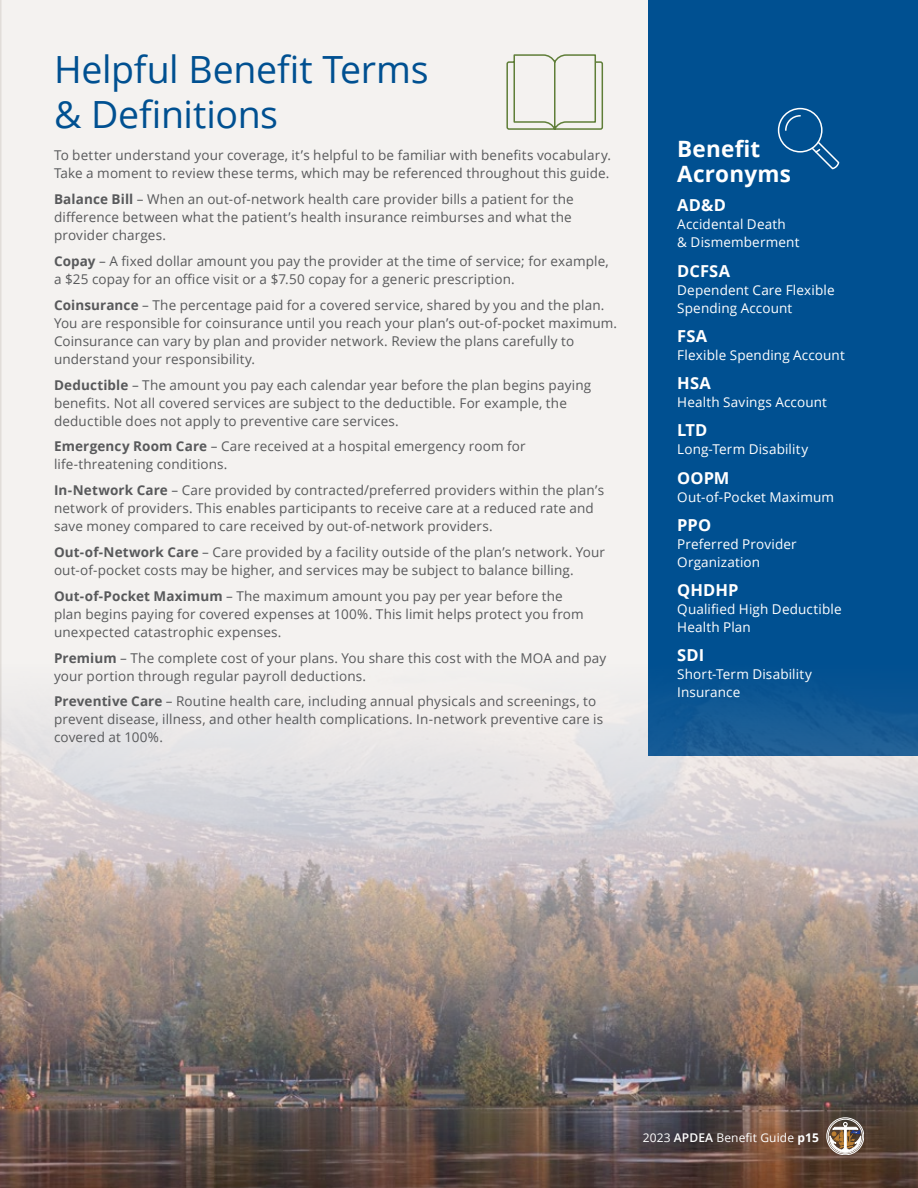
<style>
.page{position:relative;width:918px;height:1188px;background:#fff}
.page>*{position:absolute;margin:0;border:0;box-sizing:border-box;transform-origin:0 0}
.t1{font:37.5px/45px "Open Sans";letter-spacing:-.01em;color:#005091}
.t2{font:700 22.5px/25.5px "Open Sans";letter-spacing:.01em;color:#fff}
.t3{font:700 16.5px "Open Sans";letter-spacing:.005em;color:#fff}
.t4{font:13.5px/18px "Open Sans";letter-spacing:.01em;color:#58595b}
.t5{font:13.5px/18px "Open Sans";letter-spacing:.01em;color:#fff}
.t6{font:12px "Open Sans";letter-spacing:.01em;color:#fff}
.s1{font-weight:700}
.s2{font-weight:600}
</style>
<div class="page">
<div style="left:0;top:0;width:648px;height:664px;background:#f4f2f0"></div>
<div style="left:648px;top:0;width:270px;height:756px;background:#005091"></div>
<img style="left:0;top:664px;width:918px;height:524px">
<div style="left:827px;top:1118px;width:37px;height:37px;border:1px solid #fff;border-radius:50%"></div>
<div style="left:828px;top:1119px;width:34px;height:34px;border:1px solid #fff;border-radius:50%"></div>
<svg style="left:829px;top:1122px;width:33px;height:30px"></svg>
<div style="left:778px;top:108px;width:45px;height:45px;border:2px solid #fff;border-radius:50%"></div>
<svg style="left:784px;top:114px;width:56px;height:56px"></svg>
<svg style="left:506px;top:54px;width:98px;height:78px"></svg>
<h1 class="t1" style="left:54px;top:46px;width:376px">Helpful Benefit Terms &amp; Definitions</h1>
<p class="t4" style="left:54px;top:146px;width:559px">To better understand your coverage, it’s helpful to be familiar with benefits vocabulary.<br>Take a moment to review these terms, which may be referenced throughout this guide.</p>
<p class="t4" style="left:54px;top:190px;width:521px"><span class="s1">Balance Bill</span> – When an out-of-network health care provider bills a patient for the difference between what the patient’s health insurance reimburses and what the provider charges.</p>
<p class="t4" style="left:54px;top:252px;width:556px"><span class="s1">Copay</span> – A fixed dollar amount you pay the provider at the time of service; for example, a $25 copay for an office visit or a $7.50 copay for a generic prescription.</p>
<p class="t4" style="left:54px;top:295px;width:565px"><span class="s1">Coinsurance</span> – The percentage paid for a covered service, shared by you and the plan.<br>You are responsible for coinsurance until you reach your plan’s out-of-pocket maximum.<br>Coinsurance can vary by plan and provider network. Review the plans carefully to understand your responsibility.</p>
<p class="t4" style="left:54px;top:375px;width:539px"><span class="s1">Deductible</span> – The amount you pay each calendar year before the plan begins paying benefits. Not all covered services are subject to the deductible. For example, the deductible does not apply to preventive care services.</p>
<p class="t4" style="left:54px;top:437px;width:473px"><span class="s1">Emergency Room Care</span> – Care received at a hospital emergency room for life-threatening conditions.</p>
<p class="t4" style="left:54px;top:481px;width:552px"><span class="s1">In-Network Care</span> – Care provided by contracted/preferred providers within the plan’s network of providers. This enables participants to receive care at a reduced rate and save money compared to care received by out-of-network providers.</p>
<p class="t4" style="left:54px;top:543px;width:553px"><span class="s1">Out-of-Network Care</span> – Care provided by a facility outside of the plan’s network. Your out-of-pocket costs may be higher, and services may be subject to balance billing.</p>
<p class="t4" style="left:54px;top:587px;width:531px"><span class="s1">Out-of-Pocket Maximum</span> – The maximum amount you pay per year before the plan begins paying for covered expenses at 100%. This limit helps protect you from unexpected catastrophic expenses.</p>
<p class="t4" style="left:54px;top:648px;width:554px"><span class="s1">Premium</span> – The complete cost of your plans. You share this cost with the MOA and pay your portion through regular payroll deductions.</p>
<p class="t4" style="left:54px;top:692px;width:551px"><span class="s1">Preventive Care</span> – Routine health care, including annual physicals and screenings, to prevent disease, illness, and other health complications. In-network preventive care is covered at 100%.</p>
<h2 class="t2" style="left:677px;top:135px;width:115px">Benefit<br>Acronyms</h2>
<p class="t3" style="left:677px;top:194px;width:50px">AD&amp;D</p>
<p class="t5" style="left:677px;top:215px;width:124px">Accidental Death<br>&amp; Dismemberment</p>
<p class="t3" style="left:677px;top:259px;width:54px">DCFSA</p>
<p class="t5" style="left:677px;top:280px;width:159px">Dependent Care Flexible<br>Spending Account</p>
<p class="t3" style="left:677px;top:324px;width:31px">FSA</p>
<p class="t5" style="left:677px;top:346px;width:169px">Flexible Spending Account</p>
<p class="t3" style="left:677px;top:371px;width:35px">HSA</p>
<p class="t5" style="left:677px;top:393px;width:151px">Health Savings Account</p>
<p class="t3" style="left:677px;top:419px;width:32px">LTD</p>
<p class="t5" style="left:677px;top:440px;width:132px">Long-Term Disability</p>
<p class="t3" style="left:677px;top:466px;width:54px">OOPM</p>
<p class="t5" style="left:677px;top:487px;width:158px">Out-of-Pocket Maximum</p>
<p class="t3" style="left:677px;top:513px;width:35px">PPO</p>
<p class="t5" style="left:677px;top:535px;width:121px">Preferred Provider<br>Organization</p>
<p class="t3" style="left:677px;top:578px;width:63px">QHDHP</p>
<p class="t5" style="left:677px;top:600px;width:166px">Qualified High Deductible<br>Health Plan</p>
<p class="t3" style="left:677px;top:644px;width:28px">SDI</p>
<p class="t5" style="left:677px;top:665px;width:136px">Short-Term Disability<br>Insurance</p>
<p class="t6" style="left:643px;top:1129px;width:178px">2023 <span class="s2">APDEA</span> Benefit Guide <span class="s1">p15</span></p>
</div>
